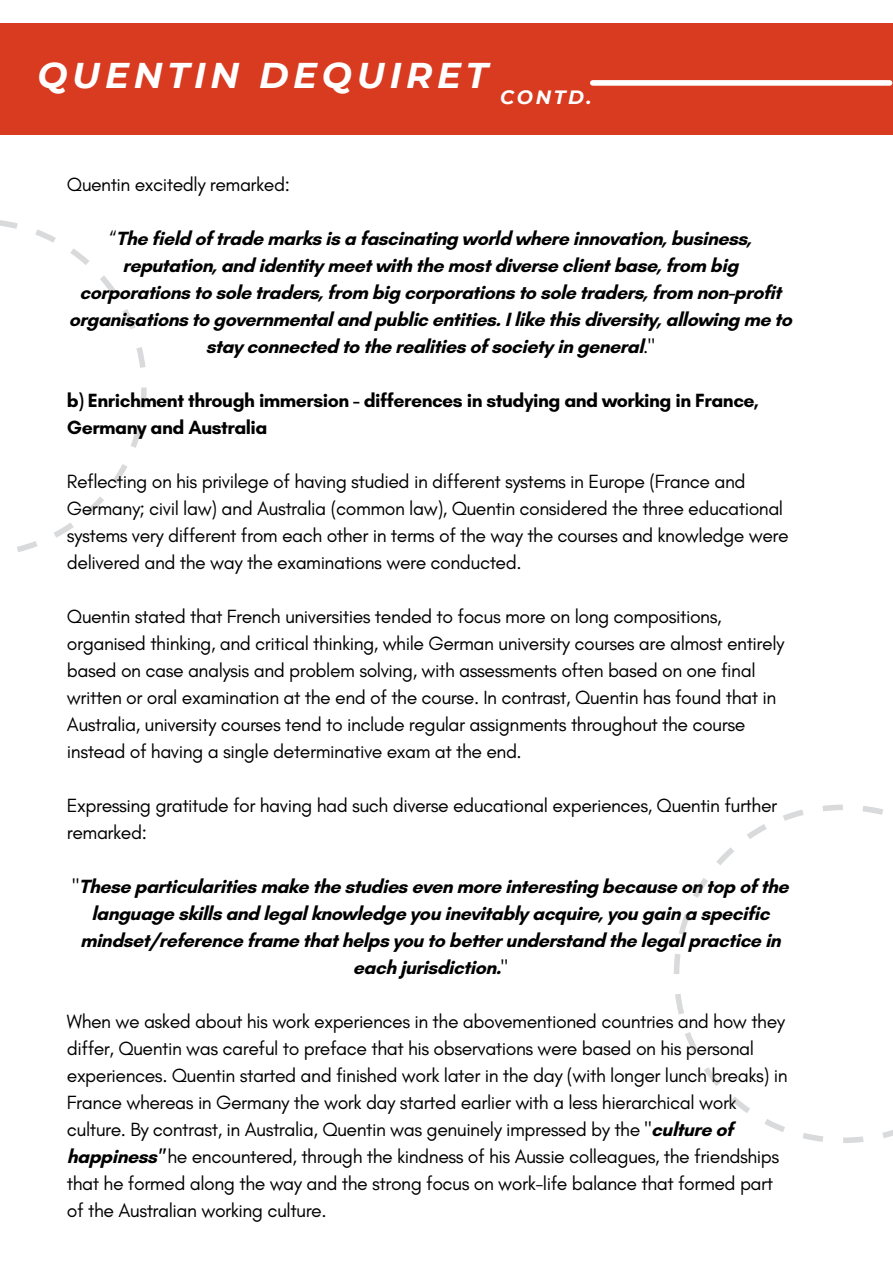
<style>
.page{position:relative;width:893px;height:1264px;background:#fff}
.page>*{position:absolute;margin:0;border:0;box-sizing:border-box;transform-origin:0 0}
.t1{font:italic 700 35.7px "Montserrat";letter-spacing:.13em;color:#fff}
.t2{font:19.5px/27px "Glacial Indifference";letter-spacing:-.025em;color:#000}
.t3{font:700 19.5px/27px "Glacial Indifference";letter-spacing:-.025em;color:#000;text-align:center}
.t4{font:italic 700 19.2px "Montserrat";letter-spacing:.13em;color:#fff}
.s1{font-weight:400}
.s2{font-weight:700}
</style>
<div class="page">
<div style="left:0;top:23px;width:892px;height:111px;background:#d93b20"></div>
<div style="left:592px;top:80px;width:297px;height:6px;background:#fff"></div>
<svg style="left:0;top:220px;width:147px;height:332px"></svg>
<svg style="left:674px;top:804px;width:218px;height:339px"></svg>
<h1 class="t1" style="left:37px;top:53px;width:452px">QUENTIN DEQUIRET</h1>
<p class="t4" style="left:500px;top:85px;width:93px">CONTD.</p>
<p class="t2" style="left:67px;top:170px;width:224px">Quentin excitedly remarked:</p>
<p class="t3" style="left:69px;top:224px;width:724px"><span class="s1">“</span>The field of trade marks is a fascinating world where innovation, business, reputation, and identity meet with the most diverse client base, from big corporations to sole traders, from big corporations to sole traders, from non-profit organisations to governmental and public entities. I like this diversity, allowing me to stay connected to the realities of society in general<span class="s1">."</span></p>
<p class="t3" style="left:67px;top:386px;width:693px;text-align:left">b) Enrichment through immersion - differences in studying and working in France,<br>Germany and Australia</p>
<p class="t2" style="left:67px;top:467px;width:723px">Reflecting on his privilege of having studied in different systems in Europe (France and Germany; civil law) and Australia (common law), Quentin considered the three educational systems very different from each other in terms of the way the courses and knowledge were delivered and the way the examinations were conducted.</p>
<p class="t2" style="left:67px;top:602px;width:719px">Quentin stated that French universities tended to focus more on long compositions, organised thinking, and critical thinking, while German university courses are almost entirely based on case analysis and problem solving, with assessments often based on one final written or oral examination at the end of the course. In contrast, Quentin has found that in Australia, university courses tend to include regular assignments throughout the course instead of having a single determinative exam at the end.</p>
<p class="t2" style="left:67px;top:791px;width:711px">Expressing gratitude for having had such diverse educational experiences, Quentin further remarked:</p>
<p class="t3" style="left:72px;top:872px;width:717px"><span class="s1">"</span>These particularities make the studies even more interesting because on top of the language skills and legal knowledge you inevitably acquire, you gain a specific mindset/reference frame that helps you to better understand the legal practice in each jurisdiction.<span class="s1">"</span></p>
<p class="t2" style="left:67px;top:1007px;width:722px">When we asked about his work experiences in the abovementioned countries and how they differ, Quentin was careful to preface that his observations were based on his personal experiences. Quentin started and finished work later in the day (with longer lunch breaks) in France whereas in Germany the work day started earlier with a less hierarchical work culture. By contrast, in Australia, Quentin was genuinely impressed by the "<span class="s2">culture of happiness"</span> he encountered, through the kindness of his Aussie colleagues, the friendships that he formed along the way and the strong focus on work-life balance that formed part of the Australian working culture.</p>
</div>
